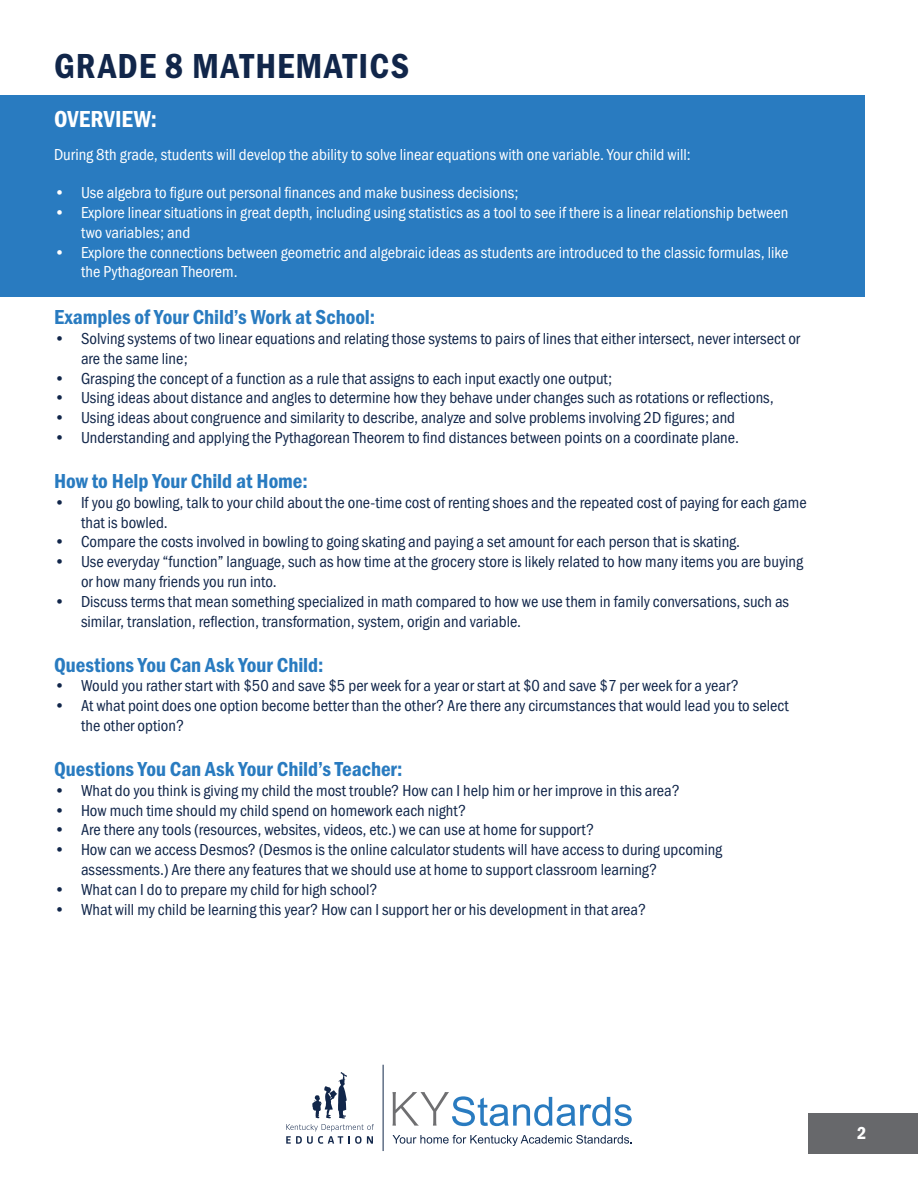
<style>
.page{position:relative;width:918px;height:1188px;background:#fff}
.page>*{position:absolute;margin:0;border:0;box-sizing:border-box;transform-origin:0 0}
.H2_Other{font:36px "Franklin Gothic URW Con Dem";letter-spacing:.03em;color:#11264a}
.H3_Other{font:24px "Franklin Gothic URW Con Dem";letter-spacing:.015em;color:#fff}
.t1{font:21px "Franklin Gothic URW Con Dem";color:#297bc0}
.t2{font:18px "Franklin Gothic URW Con Dem";color:#fff}
.t3{font:16.5px/19.8px "Franklin Gothic URW Cond";color:#11264a}
.t4{font:16.5px/19.8px "Franklin Gothic URW Cond";color:#fff}
</style>
<div class="page">
<div style="left:809px;top:1114px;width:109px;height:40px;background:#67686b"></div>
<div style="left:0;top:95px;width:864px;height:202px;background:#297bc0"></div>
<svg style="left:392px;top:1092px;width:240px;height:34px"></svg>
<svg style="left:393px;top:1135px;width:239px;height:11px"></svg>
<svg style="left:286px;top:1072px;width:88px;height:72px"></svg>
<hr style="left:383px;top:1065px;width:1px;height:86px;background:#11274a">
<h2 class="H2_Other" style="left:54px;top:42px;width:357px">GRADE 8 MATHEMATICS</h2>
<h3 class="H3_Other" style="left:54px;top:103px;width:105px">OVERVIEW:</h3>
<p class="t4" style="left:54px;top:144px;width:638px">During 8th grade, students will develop the ability to solve linear equations with one variable. Your child will:</p>
<p class="t4" style="left:54px;top:182px;width:466px">• Use algebra to figure out personal finances and make business decisions;</p>
<p class="t4" style="left:81px;top:201px;width:709px;text-indent:-27px">• Explore linear situations in great depth, including using statistics as a tool to see if there is a linear relationship between two variables; and</p>
<p class="t4" style="left:81px;top:241px;width:709px;text-indent:-27px">• Explore the connections between geometric and algebraic ideas as students are introduced to the classic formulas, like the Pythagorean Theorem.</p>
<h4 class="t1" style="left:54px;top:303px;width:323px">Examples of Your Child’s Work at School:</h4>
<p class="t3" style="left:81px;top:327px;width:721px;text-indent:-27px">• Solving systems of two linear equations and relating those systems to pairs of lines that either intersect, never intersect or are the same line;</p>
<p class="t3" style="left:54px;top:367px;width:560px">• Grasping the concept of a function as a rule that assigns to each input exactly one output;</p>
<p class="t3" style="left:54px;top:387px;width:721px">• Using ideas about distance and angles to determine how they behave under changes such as rotations or reflections,</p>
<p class="t3" style="left:54px;top:407px;width:683px">• Using ideas about congruence and similarity to describe, analyze and solve problems involving 2D figures; and</p>
<p class="t3" style="left:54px;top:426px;width:687px">• Understanding and applying the Pythagorean Theorem to find distances between points on a coordinate plane.</p>
<h4 class="t1" style="left:54px;top:467px;width:255px">How to Help Your Child at Home:</h4>
<p class="t3" style="left:81px;top:491px;width:727px;text-indent:-27px">• If you go bowling, talk to your child about the one-time cost of renting shoes and the repeated cost of paying for each game that is bowled.</p>
<p class="t3" style="left:54px;top:531px;width:688px">• Compare the costs involved in bowling to going skating and paying a set amount for each person that is skating.</p>
<p class="t3" style="left:81px;top:551px;width:724px;text-indent:-27px">• Use everyday “function” language, such as how time at the grocery store is likely related to how many items you are buying or how many friends you run into.</p>
<p class="t3" style="left:81px;top:590px;width:710px;text-indent:-27px">• Discuss terms that mean something specialized in math compared to how we use them in family conversations, such as similar, translation, reflection, transformation, system, origin and variable.</p>
<h4 class="t1" style="left:54px;top:651px;width:271px">Questions You Can Ask Your Child:</h4>
<p class="t3" style="left:54px;top:675px;width:686px">• Would you rather start with $50 and save $5 per week for a year or start at $0 and save $7 per week for a year?</p>
<p class="t3" style="left:81px;top:695px;width:709px;text-indent:-27px">• At what point does one option become better than the other? Are there any circumstances that would lead you to select the other option?</p>
<h4 class="t1" style="left:54px;top:755px;width:350px">Questions You Can Ask Your Child’s Teacher:</h4>
<p class="t3" style="left:54px;top:779px;width:627px">• What do you think is giving my child the most trouble? How can I help him or her improve in this area?</p>
<p class="t3" style="left:54px;top:799px;width:414px">• How much time should my child spend on homework each night?</p>
<p class="t3" style="left:54px;top:819px;width:542px">• Are there any tools (resources, websites, videos, etc.) we can use at home for support?</p>
<p class="t3" style="left:81px;top:839px;width:643px;text-indent:-27px">• How can we access Desmos? (Desmos is the online calculator students will have access to during upcoming assessments.) Are there any features that we should use at home to support classroom learning?</p>
<p class="t3" style="left:54px;top:878px;width:325px">• What can I do to prepare my child for high school?</p>
<p class="t3" style="left:54px;top:898px;width:594px">• What will my child be learning this year? How can I support her or his development in that area?</p>
<p class="t2" style="left:857px;top:1121px;width:11px">2</p>
</div>
